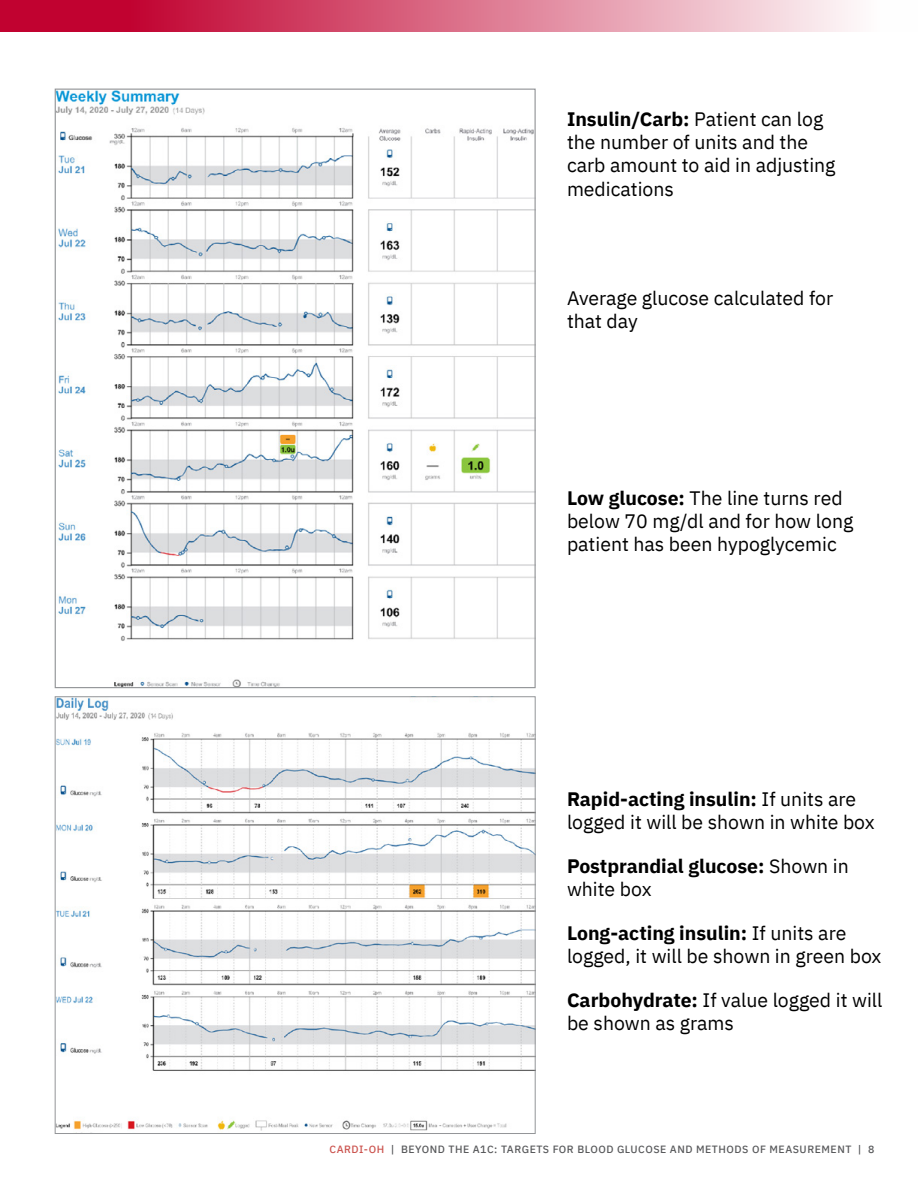
<style>
.page{position:relative;width:918px;height:1188px;background:#fff}
.page>*{position:absolute;margin:0;border:0;box-sizing:border-box;transform-origin:0 0}
.t1{font:19.5px/23.4px "IBM Plex Sans";color:#000}
.t2{font:700 19.5px/23.4px "IBM Plex Sans";color:#000}
.t3{font:500 10.5px "IBM Plex Sans";letter-spacing:.05em;color:#58595b}
.s1{font-weight:700}
.s2{font-weight:400}
.s3{color:#cb534e}
</style>
<div class="page">
<svg style="left:0;top:0;width:854px;height:31px;background:#d96884"></svg>
<img style="left:57px;top:698px;width:477px;height:433px">
<img style="left:57px;top:91px;width:477px;height:595px">
<p class="t1" style="left:567px;top:106px;width:270px"><span class="s1">Insulin/Carb:</span> Patient can log the number of units and the carb amount to aid in adjusting medications</p>
<p class="t1" style="left:567px;top:285px;width:268px">Average glucose calculated for that day</p>
<p class="t1" style="left:567px;top:485px;width:288px"><span class="s1">Low glucose:</span> The line turns red below 70 mg/dl and for how long patient has been hypoglycemic</p>
<p class="t1" style="left:567px;top:786px;width:309px"><span class="s1">Rapid-acting insulin:</span> If units are logged it will be shown in white box</p>
<p class="t2" style="left:567px;top:853px;width:283px">Postprandial glucose: <span class="s2">Shown in white box</span></p>
<p class="t1" style="left:567px;top:920px;width:316px"><span class="s1">Long-acting insulin:</span> If units are logged, it will be shown in green box</p>
<p class="t1" style="left:567px;top:987px;width:317px"><span class="s1">Carbohydrate:</span> If value logged it will be shown as grams</p>
<p class="t3" style="left:330px;top:1141px;width:546px"><span class="s3">CARDI-OH</span> | BEYOND THE A1C: TARGETS FOR BLOOD GLUCOSE AND METHODS OF MEASUREMENT | 8</p>
</div>
